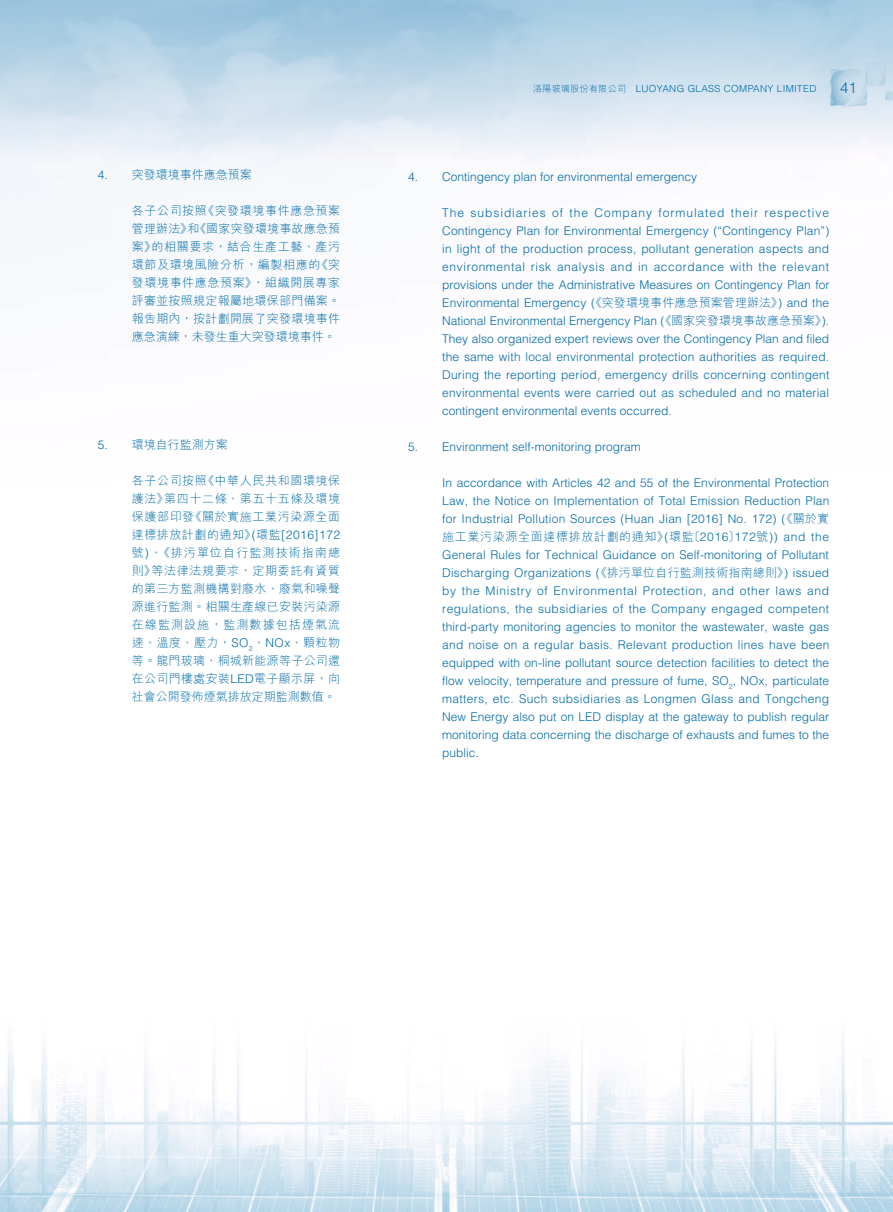
<style>
.page{position:relative;width:893px;height:1212px;background:#fff}
.page>*{position:absolute;margin:0;border:0;box-sizing:border-box;transform-origin:0 0}
.t1{font:300 15px "Helvetica LT Std";color:#006ba7}
.t2{font:300 12px/18px "Helvetica LT Std";color:#006ba7;text-align:justify}
.t3{font:300 12px/18px "M Hei HK";letter-spacing:.025em;color:#006ba7;text-align:justify}
.t4{font:300 12px "M Hei HK";letter-spacing:.055em;color:#006ba7}
.t5{font:300 12px "M Hei HK";color:#006ba7}
.t6{font:300 9.75px "Helvetica LT Std";letter-spacing:.035em;color:#006ba7}
.s1{font-family:"Helvetica LT Std"}
.s2{font-family:"M Hei HK";font-size:9px}
.s3{font-family:"M Hei HK"}
</style>
<div class="page">
<img style="left:0;top:170px;width:893px;height:1042px">
<div style="left:0;top:0;width:893px;height:170px;background:linear-gradient(to bottom,#99c3dd,#fbf9fd)"></div>
<p class="t5" style="left:98px;top:168px;width:156px"><span class="s1">4.</span> 突發環境事件應急預案</p>
<p class="t3" style="left:132px;top:201px;width:210px">各子公司按照《突發環境事件應急預案管理辦法》和《國家突發環境事故應急預案》的相關要求，結合生產工藝、產污環節及環境風險分析，編製相應的《突發環境事件應急預案》，組織開展專家評審並按照規定報屬地環保部門備案。報告期內，按計劃開展了突發環境事件應急演練，未發生重大突發環境事件。</p>
<p class="t5" style="left:98px;top:438px;width:132px"><span class="s1">5.</span> 環境自行監測方案</p>
<p class="t3" style="left:132px;top:471px;width:210px">各子公司按照《中華人民共和國環境保護法》第四十二條、第五十五條及環境保護部印發《關於實施工業污染源全面達標排放計劃的通知》<span class="s1">(</span>環監<span class="s1">[2016]172</span>號<span class="s1">)</span>、《排污單位自行監測技術指南總則》等法律法規要求，定期委託有資質的第三方監測機構對廢水、廢氣和噪聲源進行監測。相關生產線已安裝污染源在線監測設施，監測數據包括煙氣流速、溫度、壓力，<span class="s1">SO</span><sub>2</sub>、<span class="s1">NOx</span>、顆粒物等。龍門玻璃、桐城新能源等子公司還在公司門樓處安裝<span class="s1">LED</span>電子顯示屏，向社會公開發佈煙氣排放定期監測數值。</p>
<p class="t6" style="left:533px;top:83px;width:285px"><span class="s2">洛陽玻璃股份有限公司</span> LUOYANG GLASS COMPANY LIMITED</p>
<p class="t1" style="left:840px;top:78px;width:18px">41</p>
<p class="t2" style="left:408px;top:167px;width:290px">4. Contingency plan for environmental emergency</p>
<p class="t2" style="left:442px;top:203px;width:389px">The subsidiaries of the Company formulated their respective Contingency Plan for Environmental Emergency (“Contingency Plan”) in light of the production process, pollutant generation aspects and environmental risk analysis and in accordance with the relevant provisions under the Administrative Measures on Contingency Plan for Environmental Emergency (<span class="s3">《突發環境事件應急預案管理辦法》</span>) and the National Environmental Emergency Plan (<span class="s3">《國家突發環境事故應急預案》</span>).<br>They also organized expert reviews over the Contingency Plan and filed the same with local environmental protection authorities as required.<br>During the reporting period, emergency drills concerning contingent environmental events were carried out as scheduled and no material contingent environmental events occurred.</p>
<p class="t2" style="left:408px;top:437px;width:234px">5. Environment self-monitoring program</p>
<p class="t2" style="left:442px;top:473px;width:389px">In accordance with Articles 42 and 55 of the Environmental Protection Law, the Notice on Implementation of Total Emission Reduction Plan for Industrial Pollution Sources (Huan Jian [2016] No. 172) (<span class="s3">《關於實</span></p>
<p class="t4" style="left:442px;top:530px;width:388px">施工業污染源全面達標排放計劃的通知》<span class="s1">(</span>環監〔<span class="s1">2016</span>〕<span class="s1">172</span>號<span class="s1">)) and the</span></p>
<p class="t2" style="left:442px;top:545px;width:389px">General Rules for Technical Guidance on Self-monitoring of Pollutant Discharging Organizations (<span class="s3">《排污單位自行監測技術指南總則》</span>) issued by the Ministry of Environmental Protection, and other laws and regulations, the subsidiaries of the Company engaged competent third-party monitoring agencies to monitor the wastewater, waste gas and noise on a regular basis. Relevant production lines have been equipped with on-line pollutant source detection facilities to detect the flow velocity, temperature and pressure of fume, SO<sub>2</sub>, NOx, particulate matters, etc. Such subsidiaries as Longmen Glass and Tongcheng New Energy also put on LED display at the gateway to publish regular monitoring data concerning the discharge of exhausts and fumes to the public.</p>
</div>
